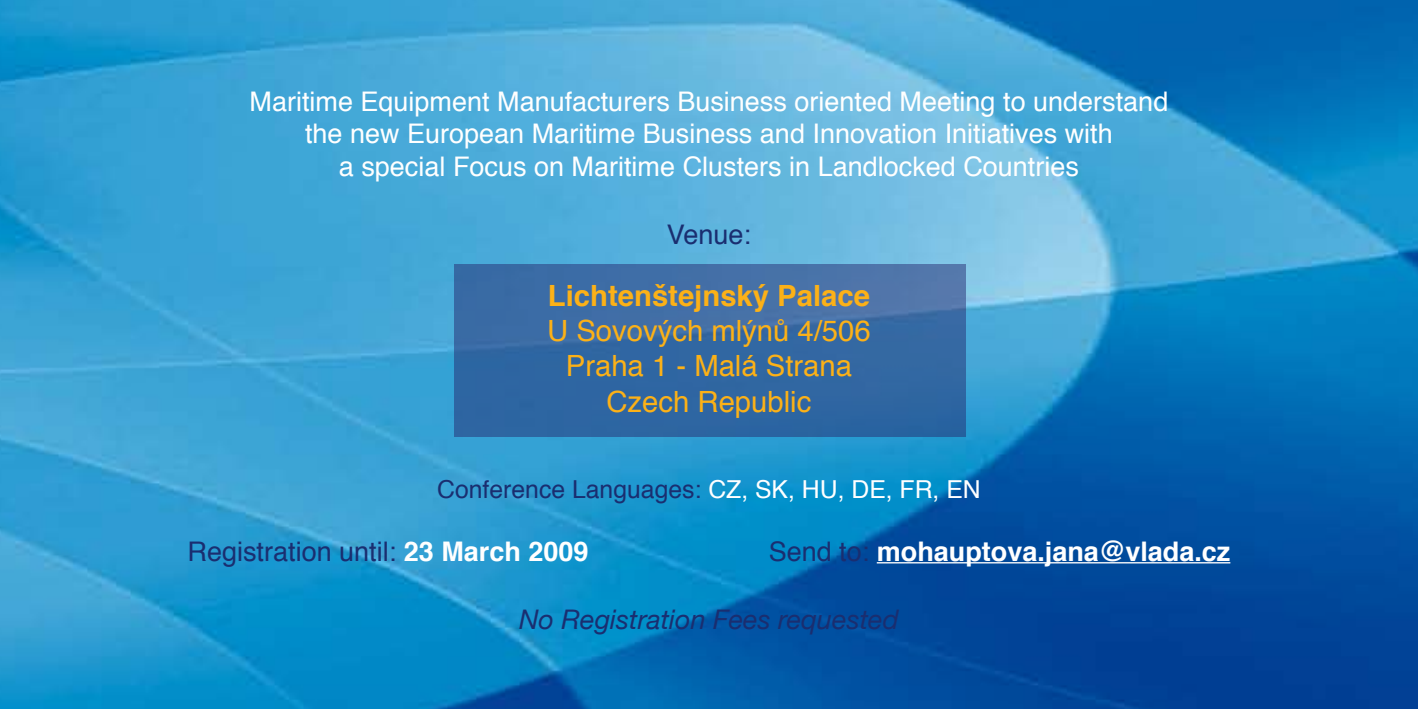
<style>
.page{position:relative;width:1418px;height:709px;background:#fff}
.page>*{position:absolute;margin:0;border:0;box-sizing:border-box;transform-origin:0 0}
.t1{font:29.25px/35px "Helvetica";color:#fcb117;text-align:center}
.t2{font:700 29.25px "Helvetica";color:#fcb117}
.t3{font:27px/32.5px "Helvetica";color:#fff;text-align:center}
.t4{font:27px "Helvetica";color:#1a2e70}
.t5{font:700 27px "Helvetica";color:#fff}
.t6{font:italic 27px "Helvetica Neue";color:#1a2e70}
.t7{font:24.75px "Helvetica";color:#1a2e70}
.s1{color:#fff}
.s2{font-weight:700;color:#fff}
.s3{font-weight:400;color:#1a2e70}
</style>
<div class="page">
<img style="left:0;top:0;width:1417px;height:709px">
<svg style="left:454px;top:264px;width:511px;height:172px;background:#3769a3"></svg>
<hr style="left:876px;top:562px;width:354px;height:1px;background:#fff">
<p class="t3" style="left:249px;top:84px;width:920px">Maritime Equipment Manufacturers Business oriented Meeting to understand the new European Maritime Business and Innovation Initiatives with<br>a special Focus on Maritime Clusters in Landlocked Countries</p>
<p class="t4" style="left:667px;top:211px;width:86px">Venue:</p>
<p class="t2" style="left:548px;top:269px;width:323px">Lichtenštejnský Palace</p>
<p class="t1" style="left:547px;top:313px;width:325px">U Sovových mlýnů 4/506<br>Praha 1 - Malá Strana<br>Czech Republic</p>
<p class="t7" style="left:437px;top:468px;width:545px">Conference Languages: <span class="s1">CZ, SK, HU, DE, FR, EN</span></p>
<p class="t4" style="left:188px;top:528px;width:402px">Registration until: <span class="s2">23 March 2009</span></p>
<p class="t5" style="left:768px;top:527px;width:463px"><span class="s3">Send to:</span> mohauptova.jana@vlada.cz</p>
<p class="t6" style="left:519px;top:603px;width:381px">No Registration Fees requested</p>
</div>
